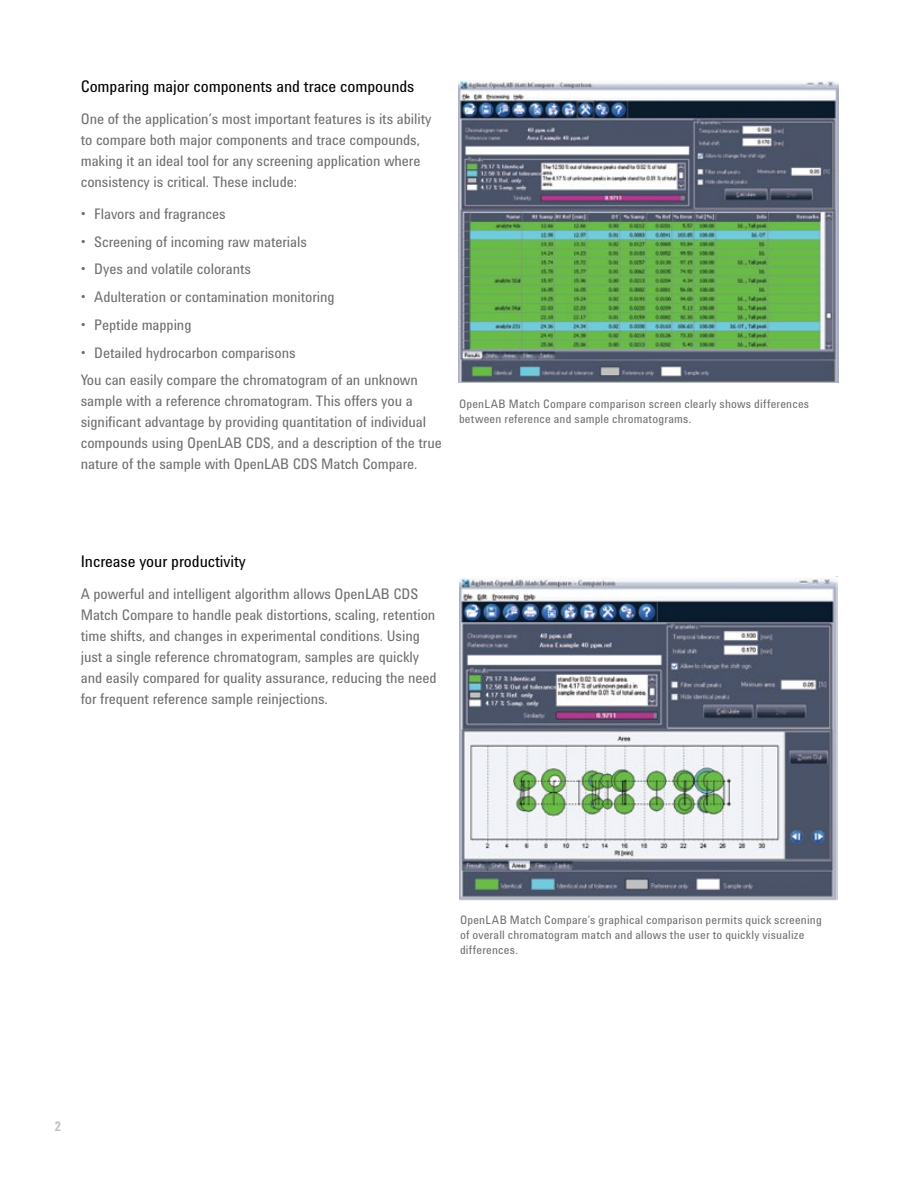
<style>
.page{position:relative;width:918px;height:1188px;background:#fff}
.page>*{position:absolute;margin:0;border:0;box-sizing:border-box;transform-origin:0 0}
.t1{font:16.5px "Agilent Condensed CFF";letter-spacing:-.005em;color:#000}
.t2{font:15px/21px "Agilent Condensed CFF";letter-spacing:-.005em;color:#6d6e71}
.t3{font:700 13.5px "Agilent Condensed CFF";color:#c2c2c5}
.t4{font:12px/15px "Agilent Condensed CFF";letter-spacing:.015em;color:#6d6e71}
</style>
<div class="page">
<img style="left:459px;top:81px;width:379px;height:301px">
<img style="left:459px;top:577px;width:378px;height:324px">
<p class="t1" style="left:81px;top:74px;width:335px">Comparing major components and trace compounds</p>
<p class="t2" style="left:81px;top:108px;width:352px">One of the application’s most important features is its ability to compare both major components and trace compounds, making it an ideal tool for any screening application where consistency is critical. These include:</p>
<p class="t2" style="left:81px;top:203px;width:146px">• Flavors and fragrances</p>
<p class="t2" style="left:81px;top:230px;width:228px">• Screening of incoming raw materials</p>
<p class="t2" style="left:81px;top:258px;width:172px">• Dyes and volatile colorants</p>
<p class="t2" style="left:81px;top:286px;width:255px">• Adulteration or contamination monitoring</p>
<p class="t2" style="left:81px;top:314px;width:112px">• Peptide mapping</p>
<p class="t2" style="left:81px;top:338px;width:339px;line-height:27.8px">• Detailed hydrocarbon comparisons<br>You can easily compare the chromatogram of an unknown</p>
<p class="t2" style="left:81px;top:390px;width:363px">sample with a reference chromatogram. This offers you a significant advantage by providing quantitation of individual compounds using OpenLAB CDS, and a description of the true nature of the sample with OpenLAB CDS Match Compare.</p>
<p class="t4" style="left:459px;top:395px;width:352px">OpenLAB Match Compare comparison screen clearly shows differences between reference and sample chromatograms.</p>
<p class="t1" style="left:81px;top:549px;width:167px">Increase your productivity</p>
<p class="t2" style="left:81px;top:583px;width:358px">A powerful and intelligent algorithm allows OpenLAB CDS Match Compare to handle peak distortions, scaling, retention time shifts, and changes in experimental conditions. Using just a single reference chromatogram, samples are quickly and easily compared for quality assurance, reducing the need for frequent reference sample reinjections.</p>
<p class="t3" style="left:55px;top:1117px;width:8px">2</p>
<p class="t4" style="left:460px;top:912px;width:363px">OpenLAB Match Compare’s graphical comparison permits quick screening of overall chromatogram match and allows the user to quickly visualize differences.</p>
</div>
